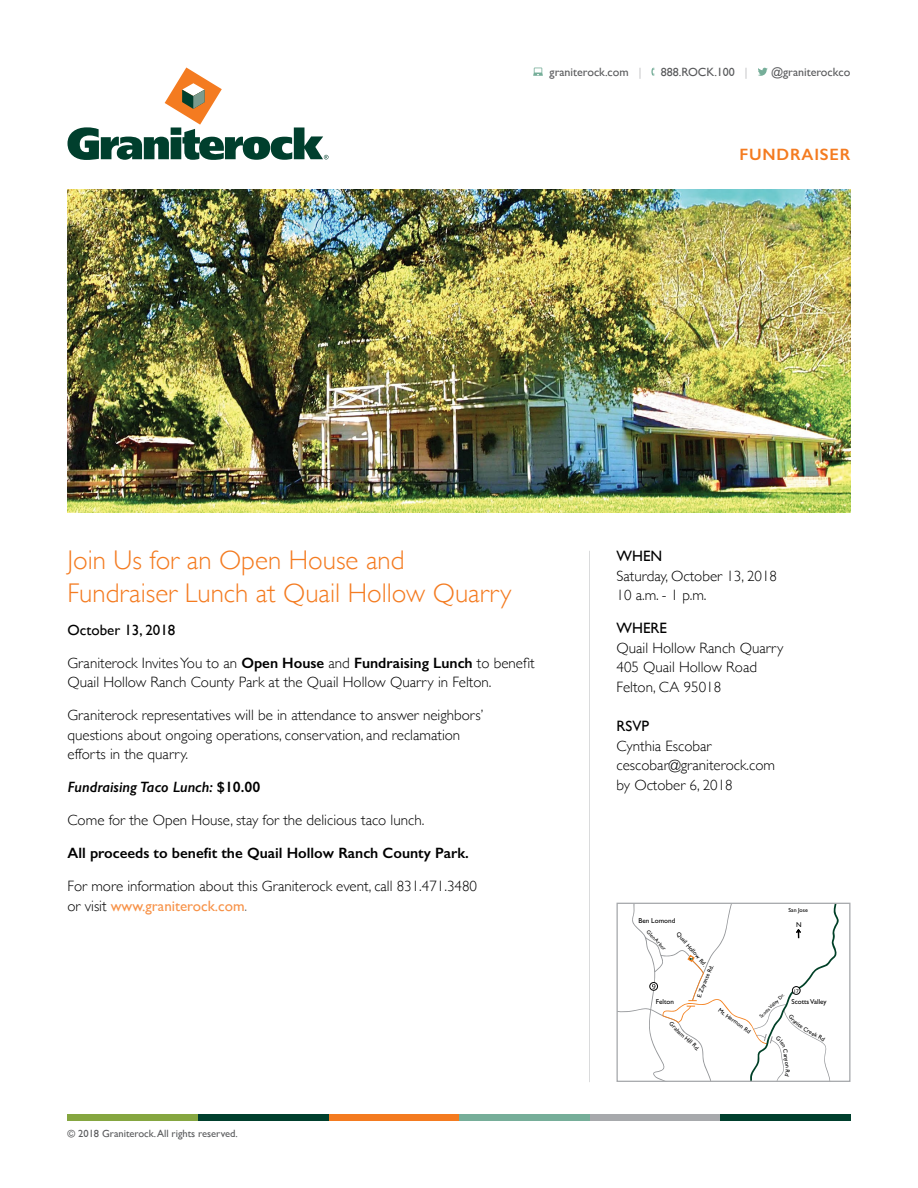
<style>
.page{position:relative;width:918px;height:1188px;background:#fff}
.page>*{position:absolute;margin:0;border:0;box-sizing:border-box;transform-origin:0 0}
.t1{font:300 27px/32.4px "Gill Sans";color:#f47b20}
.t2{font:600 16.5px "Gill Sans";letter-spacing:.05em;color:#f47b20}
.t3{font:300 15px/19.5px "Gill Sans";color:#000}
.t4{font:600 15px "Gill Sans";color:#000}
.t5{font:15px "Gill Sans";color:#000}
.t6{font:italic 600 15px "Gill Sans";color:#000}
.t7{font:12px "Gill Sans";color:#58595b}
.t8{font:10.5px "Gill Sans";color:#58595b}
.t9{font:7.2px "Gill Sans";color:#000}
.t10{font:7.05px "Gill Sans";color:#000}
.t11{font:6px "Gill Sans";color:#000}
.t12{font:5.85px "Gill Sans";color:#000}
.t13{font:5.55px "Gill Sans";color:#000}
.t14{font:5.25px "Gill Sans";color:#000}
.t15{font:4.95px "Gill Sans";color:#000}
.s1{font-weight:300;color:#a7a9ac}
.s2{font-weight:600}
.s3{font-style:normal}
.s4{font-weight:400;color:#f79248}
.s5{color:#58595b}
</style>
<div class="page">
<svg style="left:68px;top:68px;width:260px;height:92px"></svg>
<svg style="left:533px;top:68px;width:10px;height:8px"></svg>
<svg style="left:651px;top:68px;width:3px;height:8px"></svg>
<svg style="left:758px;top:68px;width:10px;height:8px"></svg>
<div style="left:720px;top:1114px;width:130px;height:6px;background:#003f2d"></div>
<div style="left:590px;top:1114px;width:130px;height:6px;background:#a7a9ac"></div>
<div style="left:459px;top:1114px;width:130px;height:6px;background:#76ae99"></div>
<div style="left:329px;top:1114px;width:130px;height:6px;background:#f47b20"></div>
<div style="left:198px;top:1114px;width:130px;height:6px;background:#003f2d"></div>
<div style="left:68px;top:1114px;width:130px;height:6px;background:#85a640"></div>
<hr style="left:589px;top:551px;width:1px;height:531px;background:#dadbdc">
<img style="left:68px;top:189px;width:782px;height:324px">
<svg style="left:617px;top:903px;width:222px;height:178px"></svg>
<p class="t7" style="left:550px;top:65px;width:93px">graniterock.com <span class="s1">|</span></p>
<p class="t7" style="left:661px;top:65px;width:88px">888.ROCK.100 <span class="s1">|</span></p>
<p class="t7" style="left:771px;top:65px;width:81px">@graniterockco</p>
<p class="t2" style="left:739px;top:144px;width:113px">FUNDRAISER</p>
<h1 class="t1" style="left:68px;top:543px;width:446px">Join Us for an Open House and<br>Fundraiser Lunch at Quail Hollow Quarry</h1>
<p class="t5" style="left:68px;top:621px;width:109px">October 13, 2018</p>
<p class="t3" style="left:68px;top:652px;width:469px">Graniterock Invites You to an <span class="s2">Open House</span> and <span class="s2">Fundraising Lunch</span> to benefit<br>Quail Hollow Ranch County Park at the Quail Hollow Quarry in Felton.</p>
<p class="t3" style="left:68px;top:705px;width:418px">Graniterock representatives will be in attendance to answer neighbors’ questions about ongoing operations, conservation, and reclamation efforts in the quarry.</p>
<p class="t6" style="left:68px;top:778px;width:194px">Fundraising Taco Lunch: <span class="s3">$10.00</span></p>
<p class="t3" style="left:68px;top:810px;width:358px">Come for the Open House, stay for the delicious taco lunch.</p>
<p class="t4" style="left:68px;top:844px;width:403px">All proceeds to benefit the Quail Hollow Ranch County Park.</p>
<p class="t3" style="left:68px;top:876px;width:411px">For more information about this Graniterock event, call 831.471.3480 or visit <span class="s4">www.graniterock.com</span><span class="s5">.</span></p>
<p class="t8" style="left:68px;top:1127px;width:172px">© 2018 Graniterock. All rights reserved.</p>
<p class="t5" style="left:616px;top:547px;width:47px">WHEN</p>
<p class="t3" style="left:616px;top:565px;width:162px">Saturday, October 13, 2018<br>10 a.m. - 1 p.m.</p>
<p class="t5" style="left:616px;top:619px;width:52px">WHERE</p>
<p class="t3" style="left:616px;top:637px;width:169px">Quail Hollow Ranch Quarry<br>405 Quail Hollow Road<br>Felton, CA 95018</p>
<p class="t5" style="left:616px;top:718px;width:34px">RSVP</p>
<p class="t3" style="left:616px;top:736px;width:160px">Cynthia Escobar cescobar@graniterock.com by October 6, 2018</p>
<p class="t9" style="left:638px;top:916px;width:39px">Ben Lomond</p>
<p class="t13" style="left:650px;top:928px;width:27px;rotate:46deg">Glen Arbor</p>
<p class="t11" style="left:680px;top:931px;width:44px;rotate:49deg">Quail Hollow Rd.</p>
<p class="t9" style="left:656px;top:998px;width:20px">Felton</p>
<p class="t12" style="left:788px;top:907px;width:21px">San Jose</p>
<p class="t10" style="left:796px;top:920px;width:7px">N</p>
<p class="t11" style="left:721px;top:1007px;width:40px;rotate:35deg">Mt. Hermon Rd</p>
<p class="t14" style="left:793px;top:988px;width:7px">17</p>
<p class="t15" style="left:758px;top:1015px;width:34px;rotate:-44deg">Scotts Valley Dr.</p>
<p class="t9" style="left:792px;top:997px;width:37px">Scotts Valley</p>
</div>
